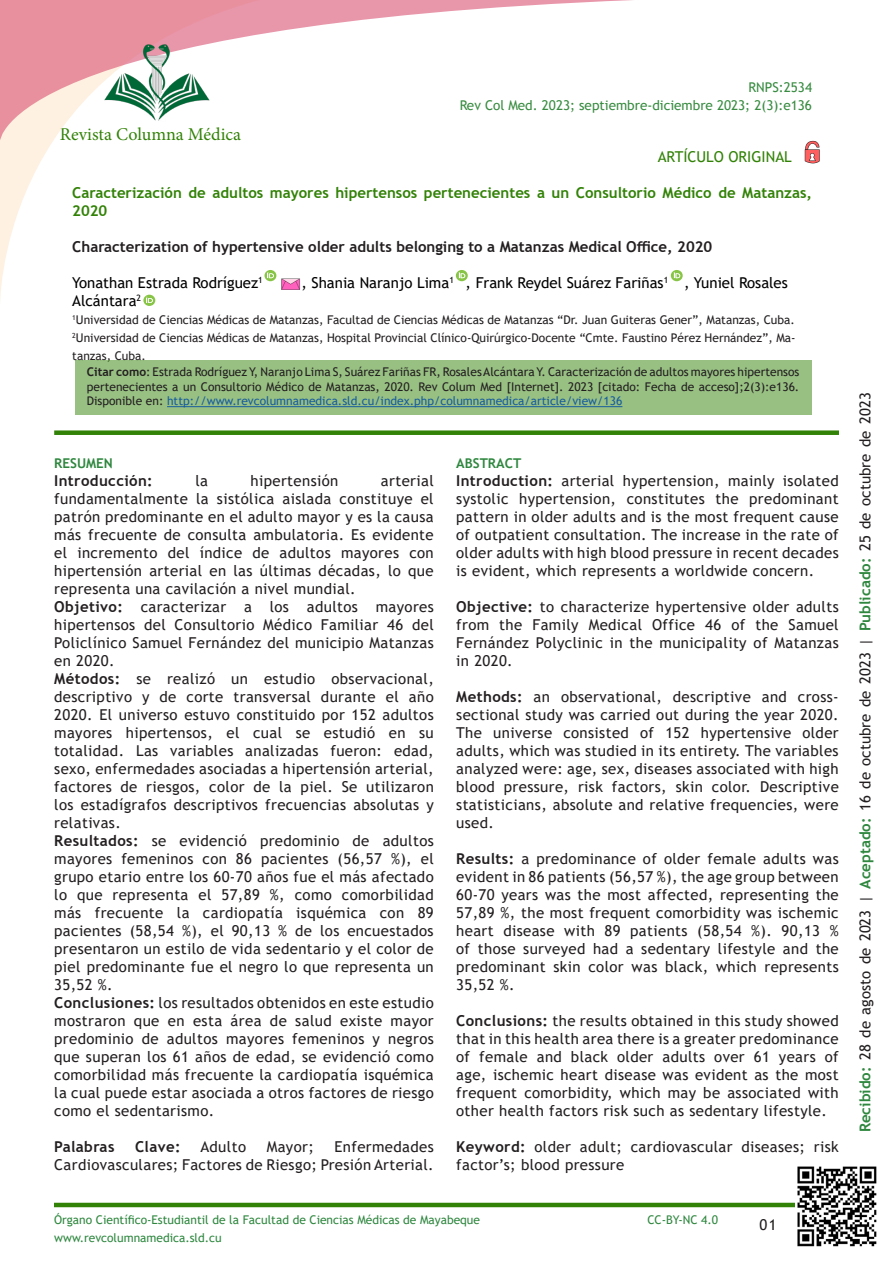
<style>
.page{position:relative;width:893px;height:1263px;background:#fff}
.page>*{position:absolute;margin:0;border:0;box-sizing:border-box;transform-origin:0 0}
.t1{font:18px "Minion Pro";color:#328207}
.t2{font:15px/18px "Trebuchet MS";letter-spacing:.025em;color:#231f20;text-align:justify}
.t3{font:15px "Trebuchet MS";color:#000}
.t4{font:700 15px/18px "Trebuchet MS";color:#328207}
.t5{font:700 15px "Trebuchet MS";color:#231f20}
.t6{font:15px "Trebuchet MS";color:#231f20}
.t7{font:700 15px "Trebuchet MS";letter-spacing:.025em;color:#231f20}
.t8{font:15px "Trebuchet MS";color:#328207}
.t9{font:13.5px "Trebuchet MS";color:#398c41}
.t10{font:700 13.5px "Trebuchet MS";color:#2f873f}
.t11{font:12px/14.4px "Trebuchet MS";color:#231f20}
.t12{font:12px "Trebuchet MS";color:#2f873f}
.t13{font:12px "Trebuchet MS";color:#2f8840}
.s1{font-weight:700}
.s2{color:#175d9e}
.s3{font-weight:700;color:#2f873f}
</style>
<div class="page">
<hr style="left:54px;top:1203px;width:759px;height:4px;background:#328207">
<svg style="left:264px;top:270px;width:12px;height:11px"></svg>
<div style="left:54px;top:430px;width:785px;height:5px;background:#328207"></div>
<div style="left:75px;top:361px;width:737px;height:54px;background:#98c083"></div>
<hr style="left:167px;top:406px;width:455px;height:1px;background:#175d9e">
<svg style="left:0;top:141px;width:156px;height:161px"></svg>
<svg style="left:0;top:0;width:632px;height:141px"></svg>
<img style="left:102px;top:43px;width:108px;height:78px">
<img style="left:804px;top:140px;width:16px;height:24px">
<img style="left:281px;top:278px;width:19px;height:11px">
<svg style="left:456px;top:270px;width:12px;height:11px"></svg>
<svg style="left:671px;top:270px;width:12px;height:11px"></svg>
<img style="left:795px;top:1166px;width:82px;height:81px">
<svg style="left:143px;top:295px;width:12px;height:11px"></svg>
<p class="t9" style="left:748px;top:78px;width:65px">RNPS:2534</p>
<p class="t9" style="left:460px;top:96px;width:354px">Rev Col Med. 2023; septiembre-diciembre 2023; 2(3):e136</p>
<p class="t8" style="left:658px;top:147px;width:136px">ARTÍCULO ORIGINAL</p>
<p class="t4" style="left:72px;top:184px;width:741px">Caracterización de adultos mayores hipertensos pertenecientes a un Consultorio Médico de Matanzas,<br>2020</p>
<p class="t1" style="left:60px;top:122px;width:183px">Revista Columna Médica</p>
<p class="t5" style="left:72px;top:237px;width:642px">Characterization of hypertensive older adults belonging to a Matanzas Medical Office, 2020</p>
<p class="t3" style="left:72px;top:273px;width:192px">Yonathan Estrada Rodríguez<sup>1</sup></p>
<p class="t3" style="left:302px;top:273px;width:488px">, Shania Naranjo Lima<sup>1</sup> , Frank Reydel Suárez Fariñas<sup>1</sup> , Yuniel Rosales</p>
<p class="t3" style="left:72px;top:291px;width:70px">Alcántara<sup>2</sup></p>
<p class="t11" style="left:72px;top:312px;width:724px"><sup>1</sup>Universidad de Ciencias Médicas de Matanzas, Facultad de Ciencias Médicas de Matanzas “Dr. Juan Guiteras Gener”, Matanzas, Cuba.</p>
<p class="t11" style="left:72px;top:329px;width:725px;line-height:18px"><sup>2</sup>Universidad de Ciencias Médicas de Matanzas, Hospital Provincial Clínico-Quirúrgico-Docente “Cmte. Faustino Pérez Hernández”, Ma&shy;tanzas, Cuba.</p>
<p class="t11" style="left:87px;top:365px;width:714px;text-align:justify"><span class="s1">Citar como</span>: Estrada Rodríguez Y, Naranjo Lima S, Suárez Fariñas FR, Rosales Alcántara Y. Caracterización de adultos mayores hipertensos pertenecientes a un Consultorio Médico de Matanzas, 2020. Rev Colum Med [Internet]. 2023 [citado: Fecha de acceso];2(3):e136.<br>Disponible en: <span class="s2">http://www.revcolumnamedica.sld.cu/index.php/columnamedica/article/view/136</span></p>
<p class="t10" style="left:54px;top:455px;width:60px">RESUMEN</p>
<p class="t7" style="left:54px;top:471px;width:100px">Introducción:</p>
<p class="t2" style="left:195px;top:472px;width:14px">la</p>
<p class="t2" style="left:251px;top:472px;width:89px">hipertensión</p>
<p class="t10" style="left:456px;top:455px;width:67px">ABSTRACT</p>
<p class="t2" style="left:456px;top:472px;width:384px"><span class="s1">Introduction:</span> arterial hypertension, mainly isolated systolic hypertension, constitutes the predominant pattern in older adults and is the most frequent cause of outpatient consultation. The increase in the rate of older adults with high blood pressure in recent decades is evident, which represents a worldwide concern.</p>
<p class="t2" style="left:456px;top:598px;width:384px"><span class="s1">Objective:</span> to characterize hypertensive older adults from the Family Medical Office 46 of the Samuel Fernández Polyclinic in the municipality of Matanzas in 2020.</p>
<p class="t2" style="left:456px;top:688px;width:384px"><span class="s1">Methods:</span> an observational, descriptive and cross&shy;sectional study was carried out during the year 2020.<br>The universe consisted of 152 hypertensive older adults, which was studied in its entirety. The variables analyzed were: age, sex, diseases associated with high blood pressure, risk factors, skin color. Descriptive statisticians, absolute and relative frequencies, were used.</p>
<p class="t2" style="left:456px;top:850px;width:384px"><span class="s1">Results:</span> a predominance of older female adults was evident in 86 patients (56,57 %), the age group between 60-70 years was the most affected, representing the 57,89 %, the most frequent comorbidity was ischemic heart disease with 89 patients (58,54 %). 90,13 % of those surveyed had a sedentary lifestyle and the predominant skin color was black, which represents 35,52 %.</p>
<p class="t2" style="left:456px;top:1012px;width:384px"><span class="s1">Conclusions:</span> the results obtained in this study showed that in this health area there is a greater predominance of female and black older adults over 61 years of age, ischemic heart disease was evident as the most frequent comorbidity, which may be associated with other health factors risk such as sedentary lifestyle.</p>
<p class="t2" style="left:456px;top:1138px;width:384px"><span class="s1">Keyword:</span> older adult; cardiovascular diseases; risk factor’s; blood pressure</p>
<p class="t2" style="left:54px;top:472px;width:381px;text-indent:327px">arterial fundamentalmente la sistólica aislada constituye el patrón predominante en el adulto mayor y es la causa más frecuente de consulta ambulatoria. Es evidente el incremento del índice de adultos mayores con hipertensión arterial en las últimas décadas, lo que representa una cavilación a nivel mundial.</p>
<p class="t2" style="left:54px;top:598px;width:381px"><span class="s1">Objetivo:</span> caracterizar a los adultos mayores hipertensos del Consultorio Médico Familiar 46 del Policlínico Samuel Fernández del municipio Matanzas en 2020.</p>
<p class="t2" style="left:54px;top:670px;width:381px"><span class="s1">Métodos:</span> se realizó un estudio observacional, descriptivo y de corte transversal durante el año 2020. El universo estuvo constituido por 152 adultos mayores hipertensos, el cual se estudió en su totalidad. Las variables analizadas fueron: edad, sexo, enfermedades asociadas a hipertensión arterial, factores de riesgos, color de la piel. Se utilizaron los estadígrafos descriptivos frecuencias absolutas y relativas.</p>
<p class="t2" style="left:54px;top:832px;width:381px"><span class="s1">Resultados:</span> se evidenció predominio de adultos mayores femeninos con 86 pacientes (56,57 %), el grupo etario entre los 60-70 años fue el más afectado lo que representa el 57,89 %, como comorbilidad más frecuente la cardiopatía isquémica con 89 pacientes (58,54 %), el 90,13 % de los encuestados presentaron un estilo de vida sedentario y el color de piel predominante fue el negro lo que representa un 35,52 %.</p>
<p class="t2" style="left:54px;top:994px;width:381px"><span class="s1">Conclusiones:</span> los resultados obtenidos en este estudio mostraron que en esta área de salud existe mayor predominio de adultos mayores femeninos y negros que superan los 61 años de edad, se evidenció como comorbilidad más frecuente la cardiopatía isquémica la cual puede estar asociada a otros factores de riesgo como el sedentarismo.</p>
<p class="t7" style="left:54px;top:1137px;width:62px">Palabras</p>
<p class="t5" style="left:135px;top:1137px;width:47px">Clave:</p>
<p class="t2" style="left:200px;top:1138px;width:47px">Adulto</p>
<p class="t2" style="left:267px;top:1138px;width:49px">Mayor;</p>
<p class="t2" style="left:54px;top:1138px;width:381px;text-align:right">Enfermedades<br>Cardiovasculares; Factores de Riesgo; Presión Arterial.</p>
<p class="t12" style="left:54px;top:1212px;width:427px">Órgano Científico-Estudiantil de la Facultad de Ciencias Médicas de Mayabeque</p>
<p class="t13" style="left:54px;top:1230px;width:169px">www.revcolumnamedica.sld.cu</p>
<p class="t12" style="left:647px;top:1212px;width:72px">CC-BY-NC 4.0</p>
<p class="t2" style="left:759px;top:1215px;width:19px">01</p>
<p class="t6" style="left:856px;top:1132px;width:741px;rotate:-90deg"><span class="s3">Recibido:</span> 28 de agosto de 2023 | <span class="s3">Aceptado:</span> 16 de octubre de 2023 | <span class="s3">Publicado:</span> 25 de octubre de 2023</p>
</div>
